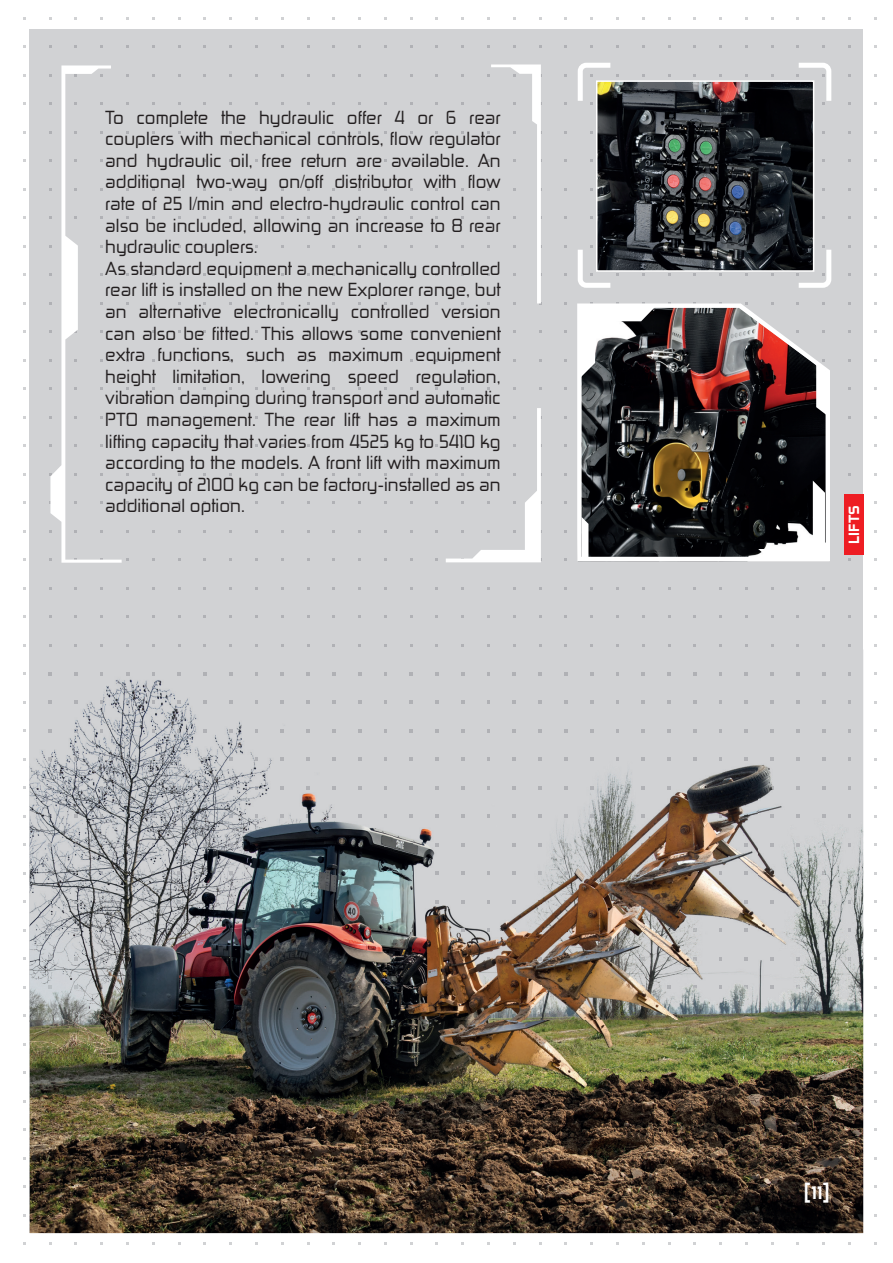
<style>
.page{position:relative;width:893px;height:1263px;background:#fff}
.page>*{position:absolute;margin:0;border:0;box-sizing:border-box;transform-origin:0 0}
.t1{font:18px/21.6px "Zekton Rg Regular 3";letter-spacing:.005em;color:#231f20}
.t2{font:18px "Kusanagi";color:#fff}
.t3{font:14.1px "Zekton Hv";color:#fff;scale:1.06 1}
</style>
<div class="page">
<div style="left:30px;top:30px;width:833px;height:1203px;background:#d1d2d4"></div>
<div style="left:844px;top:494px;width:19px;height:61px;background:#ee1d23"></div>
<svg style="left:577px;top:62px;width:42px;height:43px"></svg>
<svg style="left:796px;top:62px;width:36px;height:44px"></svg>
<svg style="left:577px;top:245px;width:42px;height:43px"></svg>
<svg style="left:796px;top:245px;width:36px;height:43px"></svg>
<img style="left:599px;top:83px;width:212px;height:186px">
<div style="left:596px;top:80px;width:218px;height:192px;border:2px solid #fff"></div>
<svg style="left:487px;top:64px;width:54px;height:241px"></svg>
<svg style="left:446px;top:408px;width:95px;height:154px"></svg>
<svg style="left:49px;top:65px;width:73px;height:498px"></svg>
<svg style="left:577px;top:303px;width:253px;height:258px;background:#493e3d"></svg>
<svg style="left:580px;top:302px;width:76px;height:76px;background:#89898b"></svg>
<svg style="left:581px;top:517px;width:12px;height:44px"></svg>
<svg style="left:816px;top:359px;width:10px;height:60px"></svg>
<svg style="left:758px;top:473px;width:67px;height:88px;background:#5d5e5f"></svg>
<img style="left:30px;top:672px;width:833px;height:561px">
<p class="t1" style="left:105px;top:107px;width:397px">To complete the hydraulic offer 4 or 6 rear couplers with mechanical controls, flow regulator and hydraulic oil, free return are available. An additional two-way on/off distributor with flow rate of 25 l/min and electro-hydraulic control can also be included, allowing an increase to 8 rear hydraulic couplers.<br>As standard equipment a mechanically controlled rear lift is installed on the new Explorer range, but an alternative electronically controlled version can also be fitted. This allows some convenient extra functions, such as maximum equipment height limitation, lowering speed regulation, vibration damping during transport and automatic PTO management. The rear lift has a maximum lifting capacity that varies from 4525 kg to 5410 kg according to the models. A front lift with maximum capacity of 2100 kg can be factory-installed as an additional option.</p>
<p class="t3" style="left:847px;top:544px;width:38px;rotate:-90deg">LIFTS</p>
<p class="t2" style="left:804px;top:1180px;width:26px">(11)</p>
</div>
